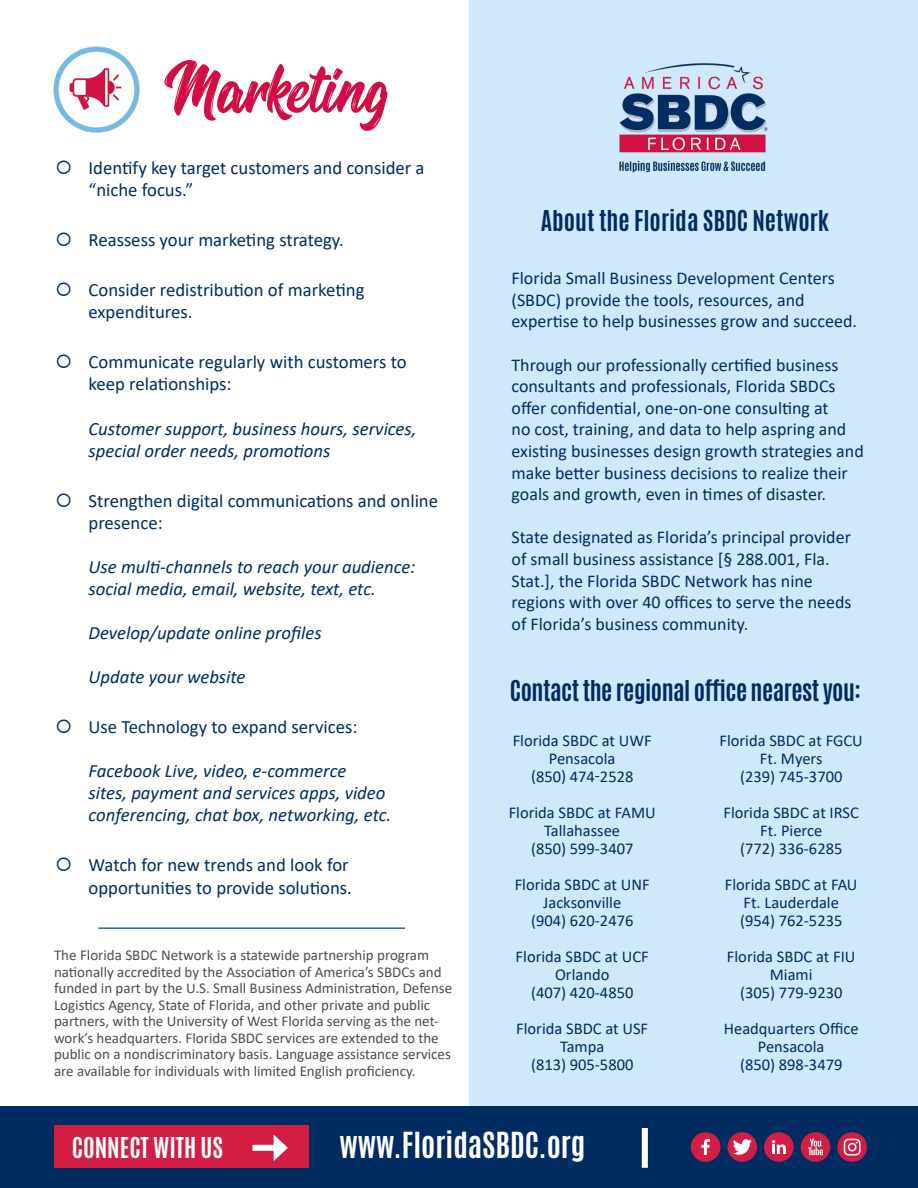
<style>
.page{position:relative;width:918px;height:1188px;background:#fff}
.page>*{position:absolute;margin:0;border:0;box-sizing:border-box;transform-origin:0 0}
.t1{font:90px "Oraqle Script";color:#d10d43}
.t2{font:700 30px "Antonio";color:#fff}
.t3{font:700 24px "Antonio";letter-spacing:-.02em;color:#002c62}
.t4{font:700 24px "Antonio";color:#002c62}
.t5{font:700 24px "Antonio";color:#fff}
.t6{font:18.75px/22px "Calibri";color:#002c62}
.t7{font:italic 18.75px/22px "Calibri";color:#002c62}
.t8{font:18px/21.6px "Calibri";color:#002c62}
.t9{font:16.5px "Calibri";color:#002c62}
.t10{font:15px/16.5px "Calibri";color:#4b4c4d}
</style>
<div class="page">
<div style="left:470px;top:0;width:448px;height:1188px;background:#d0e8fb"></div>
<img style="left:619px;top:63px;width:149px;height:110px">
<div style="left:0;top:1106px;width:918px;height:82px;background:#002c62"></div>
<hr style="left:98px;top:927px;width:307px;height:2px;background:#2666ae">
<div style="left:54px;top:1125px;width:254px;height:43px;background:#d21e43"></div>
<div style="left:642px;top:1128px;width:6px;height:40px;background:#fff"></div>
<div style="left:764px;top:1132px;width:30px;height:30px;background:#d21e44;border-radius:50%"></div>
<svg style="left:772px;top:1140px;width:14px;height:14px"></svg>
<div style="left:727px;top:1132px;width:30px;height:30px;background:#d21e44;border-radius:50%"></div>
<svg style="left:733px;top:1139px;width:19px;height:16px"></svg>
<div style="left:801px;top:1132px;width:29px;height:30px;background:#d21e44;border-radius:50%"></div>
<svg style="left:808px;top:1139px;width:15px;height:16px"></svg>
<svg style="left:837px;top:1132px;width:30px;height:30px"></svg>
<svg style="left:844px;top:1139px;width:17px;height:17px"></svg>
<div style="left:691px;top:1132px;width:29px;height:30px;background:#d21e44;border-radius:50%"></div>
<svg style="left:701px;top:1139px;width:9px;height:16px"></svg>
<div style="left:252px;top:1145px;width:27px;height:6px;background:#fff"></div>
<svg style="left:274px;top:1135px;width:14px;height:26px"></svg>
<img style="left:53px;top:46px;width:87px;height:87px">
<p class="t1" style="left:164px;top:45px;width:225px">Marketing</p>
<p class="t6" style="left:88px;top:156px;width:338px">Identify key target customers and consider a “niche focus.”</p>
<p class="t6" style="left:88px;top:228px;width:257px">Reassess your marketing strategy.</p>
<p class="t6" style="left:88px;top:278px;width:278px">Consider redistribution of marketing expenditures.</p>
<p class="t6" style="left:88px;top:351px;width:320px">Communicate regularly with customers to keep relationships:</p>
<p class="t7" style="left:88px;top:416px;width:330px">Customer support, business hours, services, special order needs, promotions</p>
<p class="t6" style="left:88px;top:489px;width:351px">Strengthen digital communications and online presence:</p>
<p class="t7" style="left:88px;top:555px;width:329px">Use multi-channels to reach your audience: social media, email, website, text, etc.</p>
<p class="t7" style="left:88px;top:621px;width:235px">Develop/update online profiles</p>
<p class="t7" style="left:88px;top:665px;width:159px">Update your website</p>
<p class="t6" style="left:88px;top:715px;width:270px">Use Technology to expand services:</p>
<p class="t7" style="left:88px;top:759px;width:304px">Facebook Live, video, e-commerce<br>sites, payment and services apps, video conferencing, chat box, networking, etc.</p>
<p class="t6" style="left:88px;top:854px;width:265px">Watch for new trends and look for opportunities to provide solutions.</p>
<p class="t10" style="left:54px;top:947px;width:400px">The Florida SBDC Network is a statewide partnership program nationally accredited by the Association of America’s SBDCs and funded in part by the U.S. Small Business Administration, Defense Logistics Agency, State of Florida, and other private and public partners, with the University of West Florida serving as the net&shy;work’s headquarters. Florida SBDC services are extended to the public on a nondiscriminatory basis. Language assistance services are available for individuals with limited English proficiency.</p>
<p class="t4" style="left:541px;top:202px;width:290px">About the Florida SBDC Network</p>
<p class="t8" style="left:512px;top:267px;width:347px">Florida Small Business Development Centers (SBDC) provide the tools, resources, and expertise to help businesses grow and succeed.</p>
<p class="t8" style="left:512px;top:353px;width:354px">Through our professionally certified business consultants and professionals, Florida SBDCs offer confidential, one-on-one consulting at<br>no cost, training, and data to help aspring and existing businesses design growth strategies and make better business decisions to realize their goals and growth, even in times of disaster.</p>
<p class="t8" style="left:512px;top:526px;width:342px">State designated as Florida’s principal provider of small business assistance [§ 288.001, Fla.<br>Stat.], the Florida SBDC Network has nine regions with over 40 offices to serve the needs of Florida’s business community.</p>
<p class="t3" style="left:510px;top:672px;width:353px">Contact the regional office nearest you:</p>
<p class="t9" style="left:720px;top:729px;width:145px">Florida SBDC at FGCU</p>
<p class="t9" style="left:760px;top:747px;width:64px">Ft. Myers</p>
<p class="t9" style="left:740px;top:765px;width:104px">(239) 745-3700</p>
<p class="t9" style="left:723px;top:801px;width:137px">Florida SBDC at IRSC</p>
<p class="t9" style="left:760px;top:819px;width:64px">Ft. Pierce</p>
<p class="t9" style="left:740px;top:837px;width:104px">(772) 336-6285</p>
<p class="t9" style="left:725px;top:873px;width:134px">Florida SBDC at FAU</p>
<p class="t9" style="left:743px;top:891px;width:97px">Ft. Lauderdale</p>
<p class="t9" style="left:740px;top:909px;width:104px">(954) 762-5235</p>
<p class="t9" style="left:727px;top:945px;width:130px">Florida SBDC at FIU</p>
<p class="t9" style="left:770px;top:963px;width:44px">Miami</p>
<p class="t9" style="left:740px;top:981px;width:104px">(305) 779-9230</p>
<p class="t9" style="left:724px;top:1017px;width:136px">Headquarters Office</p>
<p class="t9" style="left:758px;top:1035px;width:68px">Pensacola</p>
<p class="t9" style="left:740px;top:1053px;width:104px">(850) 898-3479</p>
<p class="t9" style="left:513px;top:729px;width:141px">Florida SBDC at UWF</p>
<p class="t9" style="left:549px;top:747px;width:68px">Pensacola</p>
<p class="t9" style="left:531px;top:765px;width:104px">(850) 474-2528</p>
<p class="t9" style="left:509px;top:801px;width:149px">Florida SBDC at FAMU</p>
<p class="t9" style="left:544px;top:819px;width:78px">Tallahassee</p>
<p class="t9" style="left:531px;top:837px;width:104px">(850) 599-3407</p>
<p class="t9" style="left:515px;top:873px;width:136px">Florida SBDC at UNF</p>
<p class="t9" style="left:543px;top:891px;width:80px">Jacksonville</p>
<p class="t9" style="left:531px;top:909px;width:104px">(904) 620-2476</p>
<p class="t9" style="left:516px;top:945px;width:135px">Florida SBDC at UCF</p>
<p class="t9" style="left:555px;top:963px;width:56px">Orlando</p>
<p class="t9" style="left:531px;top:981px;width:104px">(407) 420-4850</p>
<p class="t9" style="left:516px;top:1017px;width:133px">Florida SBDC at USF</p>
<p class="t9" style="left:560px;top:1035px;width:46px">Tampa</p>
<p class="t9" style="left:531px;top:1053px;width:104px">(813) 905-5800</p>
<p class="t5" style="left:72px;top:1130px;width:153px">CONNECT WITH US</p>
<p class="t2" style="left:339px;top:1123px;width:247px">www.FloridaSBDC.org</p>
</div>
